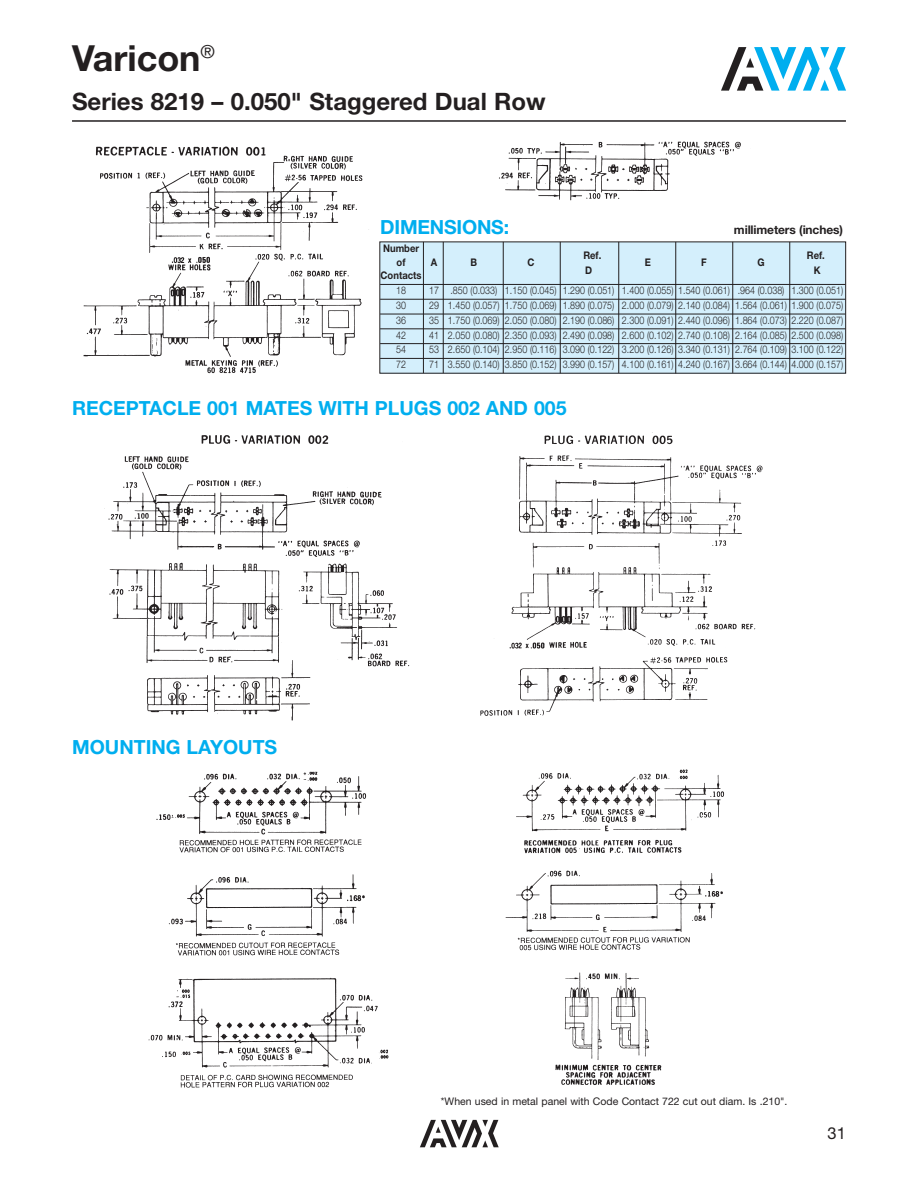
<style>
.page{position:relative;width:918px;height:1188px;background:#fff}
.page>*{position:absolute;margin:0;border:0;box-sizing:border-box;transform-origin:0 0}
.t1{font:700 36px "Helvetica Neue LT Std";color:#231f20}
.t2{font:700 24px "Helvetica Neue LT Std";color:#231f20}
.t3{font:700 19.5px "Helvetica Neue LT Std";color:#00aeef}
.t4{font:16.5px "Helvetica Neue LT Std";color:#231f20}
.t5{font:700 12px "Helvetica Neue LT Std";letter-spacing:-.01em;color:#231f20}
.t6{font:300 10.5px "Helvetica Neue LT Std";color:#231f20;scale:.85 1}
.t7{font:10.5px "Helvetica Neue LT Std";color:#231f20}
.t8{font:700 10.5px "Helvetica Neue LT Std";color:#231f20;scale:.9 1}
</style>
<div class="page">
<svg style="left:721px;top:47px;width:125px;height:44px"></svg>
<hr style="left:72px;top:120px;width:774px;height:2px;background:#231f20">
<img style="left:83px;top:146px;width:286px;height:228px">
<img style="left:499px;top:141px;width:242px;height:60px">
<div style="left:380px;top:242px;width:466px;height:131px;background:#d4effc"></div>
<hr style="left:380px;top:284px;width:465px;height:1px;background:#231f20">
<hr style="left:380px;top:299px;width:465px;height:1px;background:#231f20">
<hr style="left:380px;top:314px;width:465px;height:1px;background:#231f20">
<hr style="left:380px;top:329px;width:465px;height:1px;background:#231f20">
<hr style="left:380px;top:343px;width:465px;height:1px;background:#231f20">
<hr style="left:380px;top:358px;width:465px;height:1px;background:#231f20">
<hr style="left:443px;top:242px;width:1px;height:131px;background:#231f20">
<hr style="left:503px;top:242px;width:1px;height:131px;background:#231f20">
<hr style="left:560px;top:242px;width:1px;height:131px;background:#231f20">
<hr style="left:423px;top:242px;width:1px;height:131px;background:#231f20">
<hr style="left:618px;top:242px;width:1px;height:131px;background:#231f20">
<hr style="left:675px;top:242px;width:1px;height:131px;background:#231f20">
<hr style="left:732px;top:242px;width:1px;height:131px;background:#231f20">
<hr style="left:789px;top:242px;width:1px;height:131px;background:#231f20">
<img style="left:104px;top:435px;width:306px;height:286px">
<img style="left:480px;top:432px;width:283px;height:284px">
<img style="left:156px;top:771px;width:211px;height:82px">
<img style="left:168px;top:874px;width:197px;height:82px">
<img style="left:148px;top:977px;width:241px;height:111px">
<img style="left:516px;top:769px;width:208px;height:84px">
<img style="left:505px;top:870px;width:218px;height:81px">
<img style="left:555px;top:972px;width:107px;height:113px">
<svg style="left:420px;top:1120px;width:79px;height:27px"></svg>
<h1 class="t1" style="left:72px;top:45px;width:145px">Varicon<sup>®</sup></h1>
<h2 class="t2" style="left:72px;top:93px;width:475px">Series 8219 – 0.050" Staggered Dual Row</h2>
<h3 class="t3" style="left:380px;top:220px;width:130px">DIMENSIONS:</h3>
<p class="t5" style="left:734px;top:225px;width:111px">millimeters (inches)</p>
<p class="t8" style="left:383px;top:244px;width:42px">Number</p>
<p class="t8" style="left:583px;top:252px;width:22px">Ref.</p>
<p class="t8" style="left:807px;top:252px;width:22px">Ref.</p>
<p class="t8" style="left:397px;top:259px;width:11px">of</p>
<p class="t8" style="left:431px;top:259px;width:9px">A</p>
<p class="t8" style="left:471px;top:259px;width:9px">B</p>
<p class="t8" style="left:527px;top:259px;width:9px">C</p>
<p class="t8" style="left:645px;top:259px;width:8px">E</p>
<p class="t8" style="left:701px;top:259px;width:8px">F</p>
<p class="t8" style="left:758px;top:259px;width:9px">G</p>
<p class="t8" style="left:585px;top:266px;width:9px">D</p>
<p class="t8" style="left:814px;top:266px;width:9px">K</p>
<p class="t8" style="left:381px;top:272px;width:47px">Contacts</p>
<p class="t6" style="left:396px;top:287px;width:13px">18</p>
<p class="t6" style="left:429px;top:287px;width:489px">17 .850 (0.033) 1.150 (0.045) 1.290 (0.051) 1.400 (0.055) 1.540 (0.061) .964 (0.038) 1.300 (0.051)</p>
<p class="t6" style="left:396px;top:302px;width:13px">30</p>
<p class="t6" style="left:429px;top:302px;width:489px">29 1.450 (0.057) 1.750 (0.069) 1.890 (0.075) 2.000 (0.079) 2.140 (0.084) 1.564 (0.061) 1.900 (0.075)</p>
<p class="t6" style="left:396px;top:316px;width:13px">36</p>
<p class="t6" style="left:429px;top:316px;width:489px">35 1.750 (0.069) 2.050 (0.080) 2.190 (0.086) 2.300 (0.091) 2.440 (0.096) 1.864 (0.073) 2.220 (0.087)</p>
<p class="t6" style="left:396px;top:331px;width:13px">42</p>
<p class="t6" style="left:429px;top:331px;width:489px">41 2.050 (0.080) 2.350 (0.093) 2.490 (0.098) 2.600 (0.102) 2.740 (0.108) 2.164 (0.085) 2.500 (0.098)</p>
<p class="t6" style="left:396px;top:346px;width:13px">54</p>
<p class="t6" style="left:429px;top:346px;width:489px">53 2.650 (0.104) 2.950 (0.116) 3.090 (0.122) 3.200 (0.126) 3.340 (0.131) 2.764 (0.109) 3.100 (0.122)</p>
<p class="t6" style="left:396px;top:361px;width:13px">72</p>
<p class="t6" style="left:429px;top:361px;width:489px">71 3.550 (0.140) 3.850 (0.152) 3.990 (0.157) 4.100 (0.161) 4.240 (0.167) 3.664 (0.144) 4.000 (0.157)</p>
<h3 class="t3" style="left:72px;top:401px;width:496px">RECEPTACLE 001 MATES WITH PLUGS 002 AND 005</h3>
<h3 class="t3" style="left:72px;top:740px;width:207px">MOUNTING LAYOUTS</h3>
<p class="t7" style="left:441px;top:1097px;width:348px">*When used in metal panel with Code Contact 722 cut out diam. Is .210".</p>
<h3 class="t4" style="left:828px;top:1127px;width:20px">31</h3>
</div>
